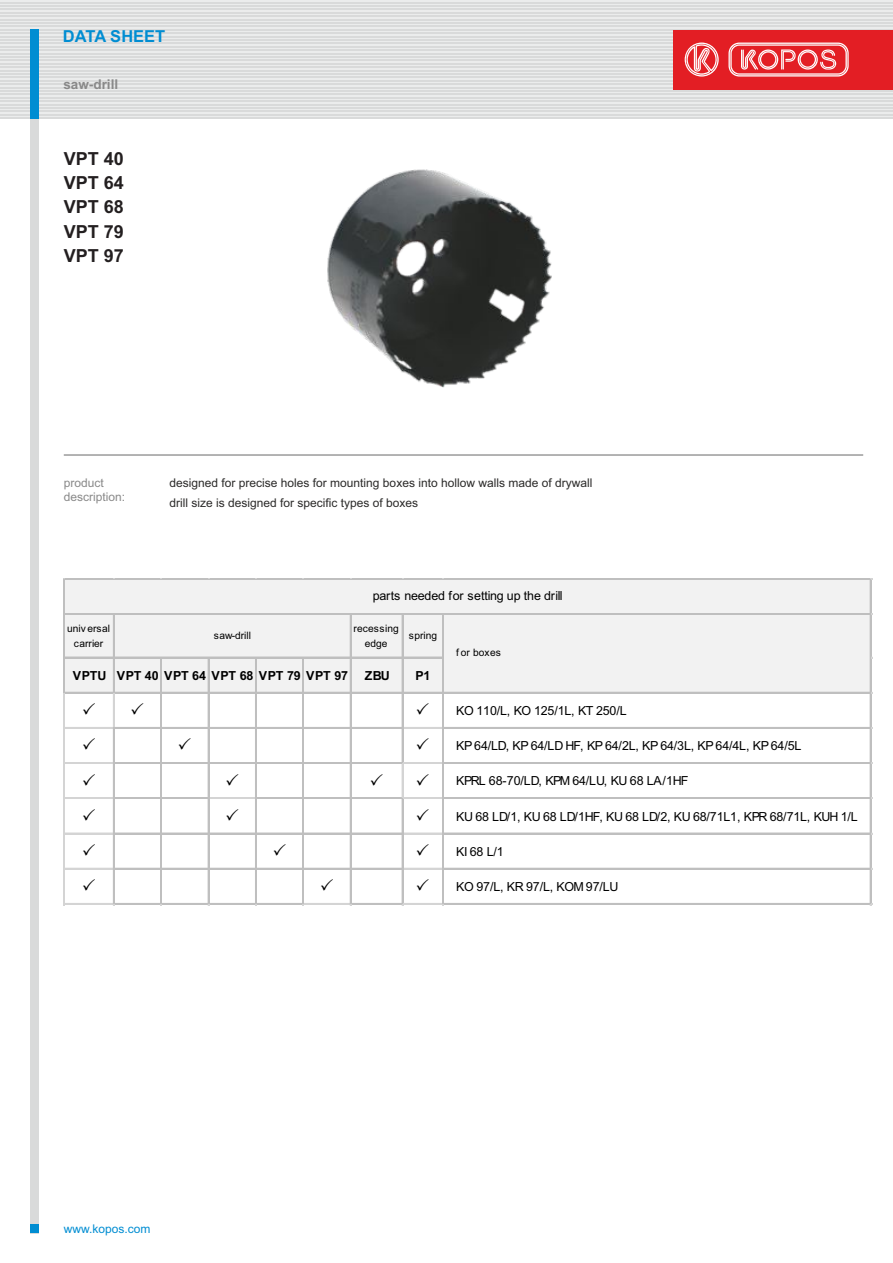
<style>
.page{position:relative;width:893px;height:1263px;background:#fff}
.page>*{position:absolute;margin:0;border:0;box-sizing:border-box;transform-origin:0 0}
.t1{font:700 18px/24.2px "Arial";color:#231f20;text-align:justify}
.t2{font:700 16.5px "Arial";color:#008dd2}
.t3{font:700 13.5px "Arial";color:#898989}
.t4{font:12.45px "Arial";letter-spacing:-.015em;color:#000}
.t5{font:700 12.45px "Arial";letter-spacing:-.015em;color:#000}
.t6{font:12px/20.1px "Arial";color:#2b2a29}
.t7{font:12px/13.4px "Arial";color:#898989}
.t8{font:12px "Arial";color:#008dd2}
.t9{font:10.2px/14.7px "Arial";color:#000;text-align:center}
</style>
<div class="page">
<hr style="left:64px;top:454px;width:799px;height:2px;background:#898989">
<img style="left:327px;top:169px;width:224px;height:219px">
<div style="left:64px;top:579px;width:807px;height:114px;background:#f2f2f2"></div>
<hr style="left:65px;top:578px;width:806px;height:1px;background:#bfbfbf">
<hr style="left:65px;top:579px;width:806px;height:1px;background:#bfbfbf">
<hr style="left:65px;top:614px;width:806px;height:1px;background:#bfbfbf">
<hr style="left:65px;top:657px;width:379px;height:1px;background:#bfbfbf">
<hr style="left:63px;top:579px;width:1px;height:114px;background:#bfbfbf">
<hr style="left:64px;top:579px;width:1px;height:114px;background:#bfbfbf">
<hr style="left:113px;top:615px;width:1px;height:78px;background:#bfbfbf">
<hr style="left:65px;top:692px;width:806px;height:1px;background:#bfbfbf">
<hr style="left:64px;top:727px;width:49px;height:1px;background:#d4d4d4">
<hr style="left:113px;top:693px;width:1px;height:34px;background:#d4d4d4">
<hr style="left:114px;top:727px;width:289px;height:1px;background:#bfbfbf">
<hr style="left:403px;top:727px;width:40px;height:1px;background:#d4d4d4">
<hr style="left:444px;top:727px;width:427px;height:1px;background:#bfbfbf">
<hr style="left:64px;top:762px;width:49px;height:1px;background:#d4d4d4">
<hr style="left:64px;top:763px;width:49px;height:1px;background:#d4d4d4">
<hr style="left:114px;top:762px;width:289px;height:1px;background:#bfbfbf">
<hr style="left:114px;top:763px;width:289px;height:1px;background:#bfbfbf">
<hr style="left:402px;top:615px;width:1px;height:149px;background:#bfbfbf">
<hr style="left:403px;top:762px;width:40px;height:1px;background:#d4d4d4">
<hr style="left:403px;top:763px;width:40px;height:1px;background:#d4d4d4">
<hr style="left:444px;top:762px;width:427px;height:1px;background:#bfbfbf">
<hr style="left:444px;top:763px;width:427px;height:1px;background:#bfbfbf">
<hr style="left:64px;top:797px;width:49px;height:1px;background:#d4d4d4">
<hr style="left:64px;top:798px;width:49px;height:1px;background:#d4d4d4">
<hr style="left:114px;top:797px;width:95px;height:1px;background:#bfbfbf">
<hr style="left:114px;top:798px;width:95px;height:1px;background:#bfbfbf">
<hr style="left:209px;top:797px;width:46px;height:1px;background:#d4d4d4">
<hr style="left:209px;top:798px;width:46px;height:1px;background:#d4d4d4">
<hr style="left:257px;top:797px;width:146px;height:1px;background:#bfbfbf">
<hr style="left:257px;top:798px;width:146px;height:1px;background:#bfbfbf">
<hr style="left:402px;top:764px;width:1px;height:34px;background:#d4d4d4">
<hr style="left:403px;top:797px;width:40px;height:1px;background:#d4d4d4">
<hr style="left:403px;top:798px;width:40px;height:1px;background:#d4d4d4">
<hr style="left:444px;top:797px;width:427px;height:1px;background:#bfbfbf">
<hr style="left:444px;top:798px;width:427px;height:1px;background:#bfbfbf">
<hr style="left:64px;top:833px;width:49px;height:1px;background:#d4d4d4">
<hr style="left:114px;top:833px;width:289px;height:1px;background:#bfbfbf">
<hr style="left:403px;top:833px;width:40px;height:1px;background:#d4d4d4">
<hr style="left:444px;top:833px;width:427px;height:1px;background:#bfbfbf">
<hr style="left:64px;top:868px;width:49px;height:1px;background:#d4d4d4">
<hr style="left:114px;top:868px;width:289px;height:1px;background:#bfbfbf">
<hr style="left:403px;top:868px;width:40px;height:1px;background:#d4d4d4">
<hr style="left:444px;top:868px;width:427px;height:1px;background:#bfbfbf">
<hr style="left:64px;top:903px;width:49px;height:1px;background:#d4d4d4">
<hr style="left:113px;top:727px;width:1px;height:177px;background:#bfbfbf">
<hr style="left:160px;top:658px;width:1px;height:246px;background:#bfbfbf">
<hr style="left:161px;top:658px;width:1px;height:246px;background:#bfbfbf">
<hr style="left:208px;top:658px;width:1px;height:246px;background:#bfbfbf">
<hr style="left:255px;top:658px;width:2px;height:246px;background:#bfbfbf">
<hr style="left:114px;top:903px;width:190px;height:1px;background:#bfbfbf">
<hr style="left:303px;top:658px;width:1px;height:246px;background:#bfbfbf">
<hr style="left:304px;top:903px;width:46px;height:1px;background:#d4d4d4">
<hr style="left:350px;top:615px;width:1px;height:289px;background:#bfbfbf">
<hr style="left:351px;top:903px;width:52px;height:1px;background:#bfbfbf">
<hr style="left:402px;top:799px;width:1px;height:105px;background:#bfbfbf">
<hr style="left:403px;top:903px;width:40px;height:1px;background:#d4d4d4">
<hr style="left:442px;top:615px;width:1px;height:289px;background:#bfbfbf">
<hr style="left:443px;top:615px;width:1px;height:289px;background:#bfbfbf">
<hr style="left:444px;top:903px;width:427px;height:1px;background:#bfbfbf">
<hr style="left:870px;top:580px;width:1px;height:324px;background:#bfbfbf">
<hr style="left:63px;top:693px;width:1px;height:213px;background:#d4d4d4">
<hr style="left:64px;top:693px;width:1px;height:213px;background:#d4d4d4">
<svg style="left:0;top:0;width:893px;height:117px;background:#e6e6e7"></svg>
<hr style="left:0;top:2px;width:893px;height:1px;background:#d9dada">
<hr style="left:0;top:5px;width:893px;height:2px;background:#d9dada">
<hr style="left:0;top:9px;width:893px;height:1px;background:#d9dada">
<hr style="left:0;top:12px;width:893px;height:2px;background:#d9dada">
<hr style="left:0;top:15px;width:893px;height:2px;background:#d9dada">
<hr style="left:0;top:19px;width:893px;height:1px;background:#d9dada">
<hr style="left:0;top:22px;width:893px;height:2px;background:#d9dada">
<hr style="left:0;top:26px;width:893px;height:1px;background:#d9dada">
<hr style="left:0;top:29px;width:893px;height:2px;background:#d9dada">
<hr style="left:0;top:32px;width:893px;height:2px;background:#d9dada">
<hr style="left:0;top:36px;width:893px;height:1px;background:#d9dada">
<hr style="left:0;top:39px;width:893px;height:2px;background:#d9dada">
<hr style="left:0;top:43px;width:893px;height:1px;background:#d9dada">
<hr style="left:0;top:46px;width:893px;height:2px;background:#d9dada">
<hr style="left:0;top:49px;width:893px;height:2px;background:#d9dada">
<hr style="left:0;top:53px;width:893px;height:1px;background:#d9dada">
<hr style="left:0;top:56px;width:893px;height:2px;background:#d9dada">
<hr style="left:0;top:60px;width:893px;height:1px;background:#d9dada">
<hr style="left:0;top:63px;width:893px;height:2px;background:#d9dada">
<hr style="left:0;top:66px;width:893px;height:2px;background:#d9dada">
<hr style="left:0;top:70px;width:893px;height:1px;background:#d9dada">
<hr style="left:0;top:73px;width:893px;height:2px;background:#d9dada">
<hr style="left:0;top:77px;width:893px;height:1px;background:#d9dada">
<hr style="left:0;top:80px;width:893px;height:2px;background:#d9dada">
<hr style="left:0;top:83px;width:893px;height:2px;background:#d9dada">
<hr style="left:0;top:87px;width:893px;height:1px;background:#d9dada">
<hr style="left:0;top:90px;width:893px;height:2px;background:#d9dada">
<hr style="left:0;top:94px;width:893px;height:1px;background:#d9dada">
<hr style="left:0;top:97px;width:893px;height:2px;background:#d9dada">
<hr style="left:0;top:100px;width:893px;height:2px;background:#d9dada">
<hr style="left:0;top:104px;width:893px;height:1px;background:#d9dada">
<hr style="left:0;top:107px;width:893px;height:2px;background:#d9dada">
<hr style="left:0;top:111px;width:893px;height:1px;background:#d9dada">
<hr style="left:0;top:114px;width:893px;height:2px;background:#d9dada">
<hr style="left:0;top:117px;width:893px;height:2px;background:#d9dada">
<div style="left:30px;top:30px;width:8px;height:89px;background:#008dd2"></div>
<div style="left:30px;top:119px;width:8px;height:1114px;background:#d9dada"></div>
<div style="left:673px;top:30px;width:220px;height:59px;background:#e31e24"></div>
<svg style="left:728px;top:43px;width:121px;height:34px"></svg>
<svg style="left:684px;top:43px;width:35px;height:34px"></svg>
<div style="left:30px;top:1225px;width:8px;height:8px;background:#008dd2"></div>
<h2 class="t2" style="left:63px;top:30px;width:104px">DATA SHEET</h2>
<p class="t3" style="left:63px;top:79px;width:56px">saw-drill</p>
<h1 class="t1" style="left:64px;top:148px;width:62px">VPT 40<br>VPT 64<br>VPT 68<br>VPT 79<br>VPT 97</h1>
<p class="t7" style="left:64px;top:477px;width:63px">product description:</p>
<p class="t6" style="left:170px;top:474px;width:424px">designed for precise holes for mounting boxes into hollow walls made of drywall drill size is designed for specific types of boxes</p>
<p class="t4" style="left:373px;top:591px;width:191px">parts needed for setting up the drill</p>
<p class="t9" style="left:67px;top:622px;width:44px">univ ersal carrier</p>
<p class="t9" style="left:354px;top:622px;width:47px">recessing edge</p>
<p class="t9" style="left:409px;top:629px;width:30px">spring</p>
<p class="t5" style="left:73px;top:671px;width:277px">VPTU VPT 40 VPT 64 VPT 68 VPT 79 VPT 97</p>
<p class="t5" style="left:365px;top:671px;width:26px">ZBU</p>
<p class="t5" style="left:416px;top:671px;width:16px">P1</p>
<p class="t9" style="left:214px;top:629px;width:39px">saw-drill</p>
<p class="t9" style="left:456px;top:646px;width:46px">f or boxes</p>
<p class="t4" style="left:456px;top:706px;width:172px">KO 110/L, KO 125/1L, KT 250/L</p>
<p class="t4" style="left:456px;top:741px;width:347px">KP 64/LD, KP 64/LD HF, KP 64/2L, KP 64/3L, KP 64/4L, KP 64/5L</p>
<p class="t4" style="left:456px;top:776px;width:234px">KPRL 68-70/LD, KPM 64/LU, KU 68 LA/1HF</p>
<p class="t4" style="left:456px;top:811px;width:403px">KU 68 LD/1, KU 68 LD/1HF, KU 68 LD/2, KU 68/71L1, KPR 68/71L, KUH 1/L</p>
<p class="t4" style="left:456px;top:847px;width:49px">KI 68 L/1</p>
<p class="t4" style="left:456px;top:882px;width:164px">KO 97/L, KR 97/L, KOM 97/LU</p>
<p class="t8" style="left:64px;top:1224px;width:88px">www.kopos.com</p>
</div>
